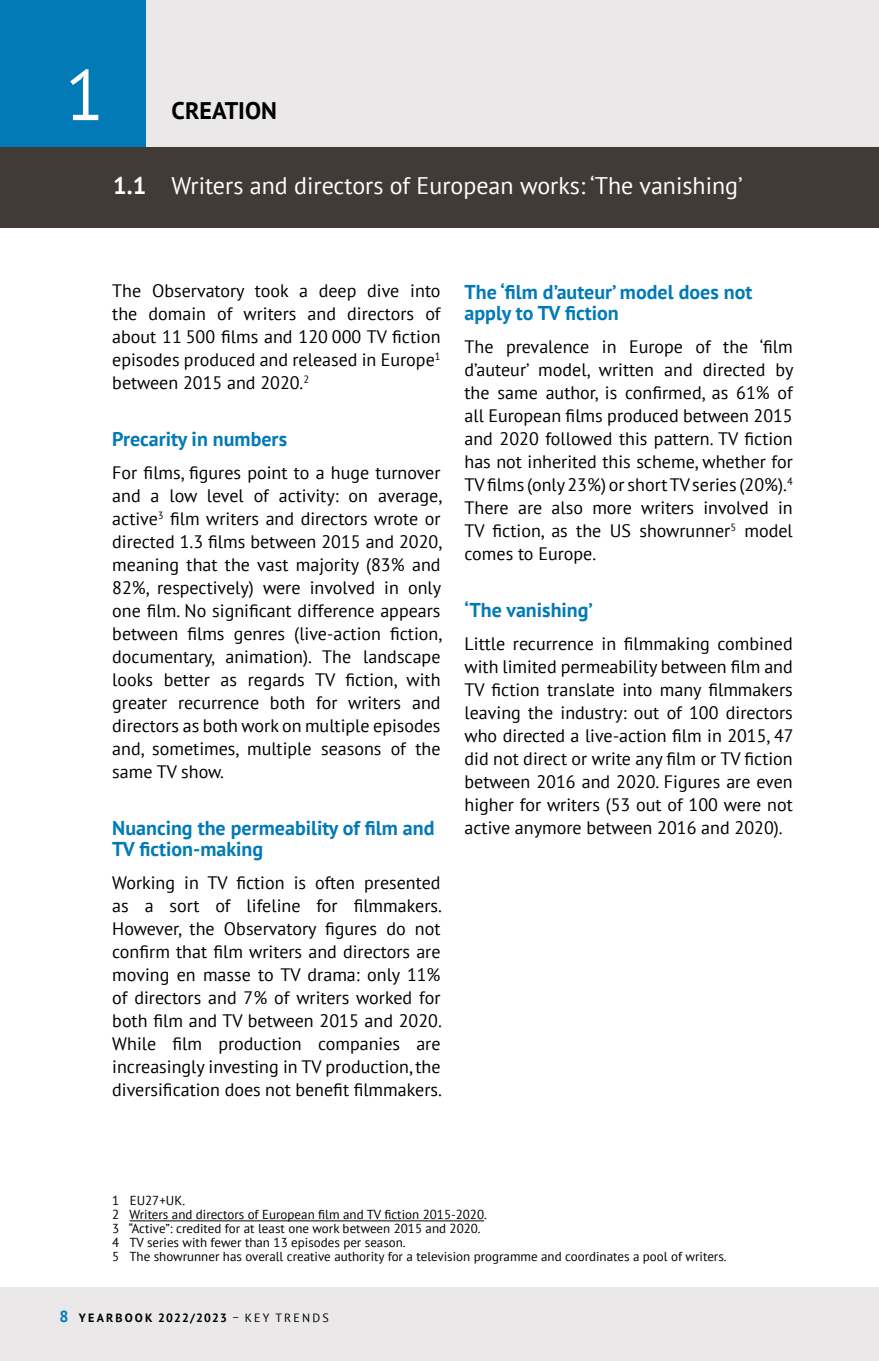
<style>
.page{position:relative;width:879px;height:1361px;background:#fff}
.page>*{position:absolute;margin:0;border:0;box-sizing:border-box;transform-origin:0 0}
.t1{font:71.6px "PT Sans";color:#fff}
.t2{font:24px "PT Sans";color:#fff}
.t3{font:700 24px "PT Sans";color:#000}
.t4{font:700 20px/21px "PT Sans";color:#017ab7}
.t5{font:18px/23px "PT Sans";color:#000;text-align:justify}
.t6{font:13px/14px "PT Sans";color:#000}
.t7{font:700 12px "PT Sans";letter-spacing:.18em;color:#000}
.s1{font-weight:700}
.s2{font-size:16px;color:#017ab7}
.s3{font-weight:400}
</style>
<div class="page">
<div style="left:0;top:1287px;width:879px;height:74px;background:#eae8e8"></div>
<div style="left:0;top:0;width:879px;height:227px;background:#eae8e8"></div>
<div style="left:0;top:147px;width:879px;height:80px;background:#423a36"></div>
<div style="left:0;top:0;width:146px;height:147px;background:#017ab7"></div>
<hr style="left:130px;top:1220px;width:354px;height:1px;background:#000">
<h1 class="t1" style="left:65px;top:49px;width:40px">1</h1>
<h2 class="t3" style="left:172px;top:94px;width:107px">CREATION</h2>
<h2 class="t2" style="left:113px;top:170px;width:631px"><span class="s1">1.1</span> Writers and directors of European works: ‘The vanishing’</h2>
<p class="t5" style="left:112px;top:279px;width:330px">The Observatory took a deep dive into the domain of writers and directors of about 11 500 films and 120 000 TV fiction episodes produced and released in Europe<sup>1 </sup>between 2015 and 2020.<sup>2</sup></p>
<p class="t4" style="left:112px;top:428px;width:176px">Precarity in numbers</p>
<p class="t5" style="left:112px;top:461px;width:331px">For films, figures point to a huge turnover and a low level of activity: on average, active<sup>3</sup> film writers and directors wrote or directed 1.3 films between 2015 and 2020, meaning that the vast majority (83% and 82%, respectively) were involved in only one film. No significant difference appears between films genres (live-action fiction, documentary, animation). The landscape looks better as regards TV fiction, with greater recurrence both for writers and directors as both work on multiple episodes and, sometimes, multiple seasons of the same TV show.</p>
<p class="t4" style="left:112px;top:817px;width:324px">Nuancing the permeability of film and<br>TV fiction-making</p>
<p class="t5" style="left:112px;top:871px;width:331px">Working in TV fiction is often presented as a sort of lifeline for filmmakers.<br>However, the Observatory figures do not confirm that film writers and directors are moving en masse to TV drama: only 11% of directors and 7% of writers worked for both film and TV between 2015 and 2020.<br>While film production companies are increasingly investing in TV production, the diversification does not benefit filmmakers.</p>
<p class="t4" style="left:464px;top:281px;width:289px">The ‘film d’auteur’ model does not apply to TV fiction</p>
<p class="t5" style="left:464px;top:334px;width:330px">The prevalence in Europe of the ‘film d’auteur’ model, written and directed by the same author, is confirmed, as 61% of all European films produced between 2015 and 2020 followed this pattern. TV fiction has not inherited this scheme, whether for TV films (only 23%) or short TV series (20%).<sup>4<br></sup>There are also more writers involved in TV fiction, as the US showrunner<sup>5</sup> model comes to Europe.</p>
<p class="t4" style="left:464px;top:599px;width:130px">‘The vanishing’</p>
<p class="t5" style="left:464px;top:631px;width:331px">Little recurrence in filmmaking combined with limited permeability between film and TV fiction translate into many filmmakers leaving the industry: out of 100 directors who directed a live-action film in 2015, 47 did not direct or write any film or TV fiction between 2016 and 2020. Figures are even higher for writers (53 out of 100 were not active anymore between 2016 and 2020).</p>
<p class="t6" style="left:112px;top:1193px;width:616px">1 EU27+UK.<br>2 Writers and directors of European film and TV fiction 2015-2020.<br>3 “Active”: credited for at least one work between 2015 and 2020.<br>4 TV series with fewer than 13 episodes per season.<br>5 The showrunner has overall creative authority for a television programme and coordinates a pool of writers.</p>
<p class="t7" style="left:60px;top:1309px;width:271px"><span class="s2">8</span> YEARBOOK 2022/2023 <span class="s3">– KEY TRENDS</span></p>
</div>
